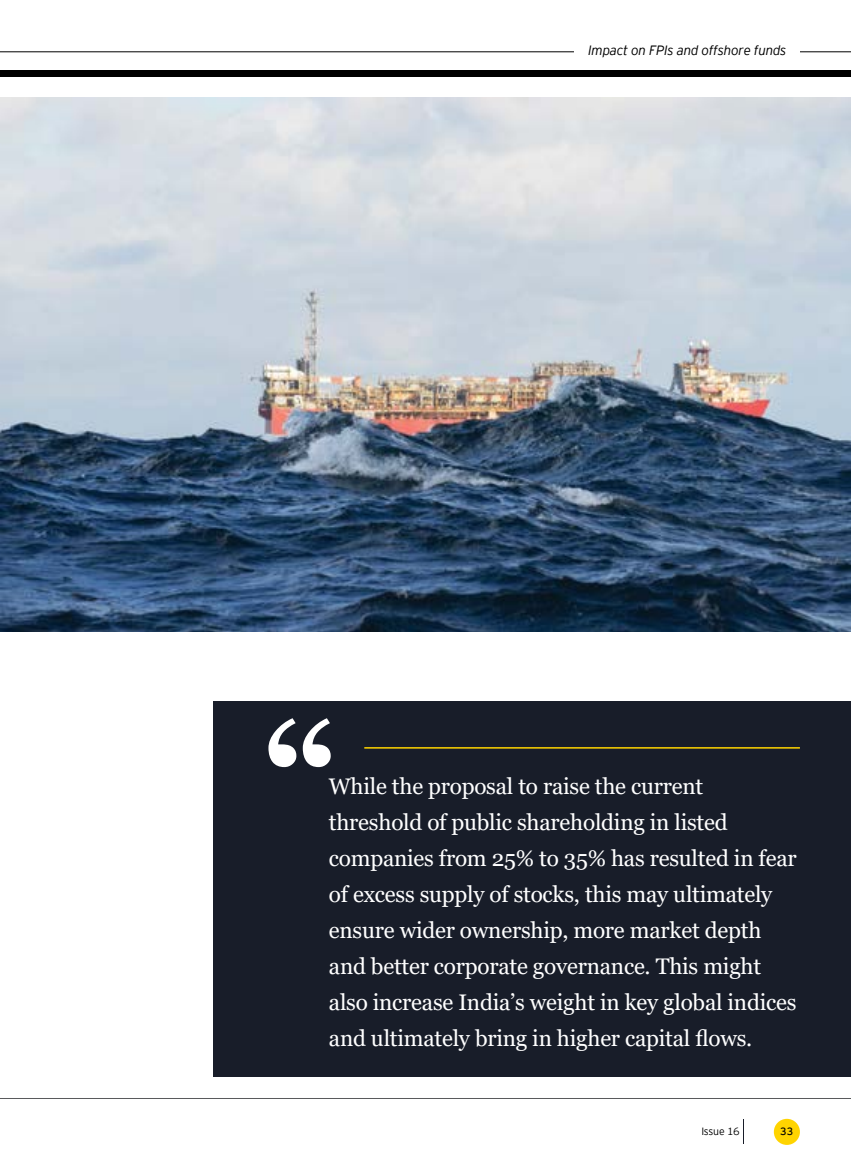
<style>
.page{position:relative;width:851px;height:1170px;background:#fff}
.page>*{position:absolute;margin:0;border:0;box-sizing:border-box;transform-origin:0 0}
.t1{font:700 142.5px "Georgia";color:#fff}
.t2{font:22.5px/36px "Georgia";letter-spacing:-.01em;color:#fff}
.t3{font:italic 300 13.5px "EY Interstate";letter-spacing:-.02em;color:#000}
.t4{font:300 10.5px "EY Interstate";letter-spacing:-.02em;color:#000}
.t5{font:10.5px "EY Interstate";color:#000}
</style>
<div class="page">
<div style="left:773px;top:1118px;width:26px;height:26px;background:#ffd400;border-radius:50%"></div>
<hr style="left:0;top:1097px;width:850px;height:1px;background:#58595b">
<svg style="left:743px;top:1119px;width:1px;height:24px"></svg>
<div style="left:0;top:70px;width:850px;height:7px;background:#000"></div>
<hr style="left:0;top:52px;width:850px;height:1px;background:#000">
<div style="left:214px;top:701px;width:636px;height:375px;background:#181d29"></div>
<hr style="left:364px;top:747px;width:435px;height:1px;background:#ffd400">
<img style="left:0;top:98px;width:850px;height:533px">
<div style="left:574px;top:46px;width:225px;height:13px;background:#fff"></div>
<p class="t3" style="left:588px;top:41px;width:200px">Impact on FPIs and offshore funds</p>
<h1 class="t1" style="left:263px;top:683px;width:75px">“</h1>
<p class="t2" style="left:329px;top:768px;width:469px">While the proposal to raise the current threshold of public shareholding in listed companies from 25% to 35% has resulted in fear of excess supply of stocks, this may ultimately ensure wider ownership, more market depth and better corporate governance. This might also increase India’s weight in key global indices and ultimately bring in higher capital flows.</p>
<p class="t4" style="left:701px;top:1123px;width:40px">Issue 16</p>
<p class="t5" style="left:780px;top:1123px;width:15px">33</p>
</div>
